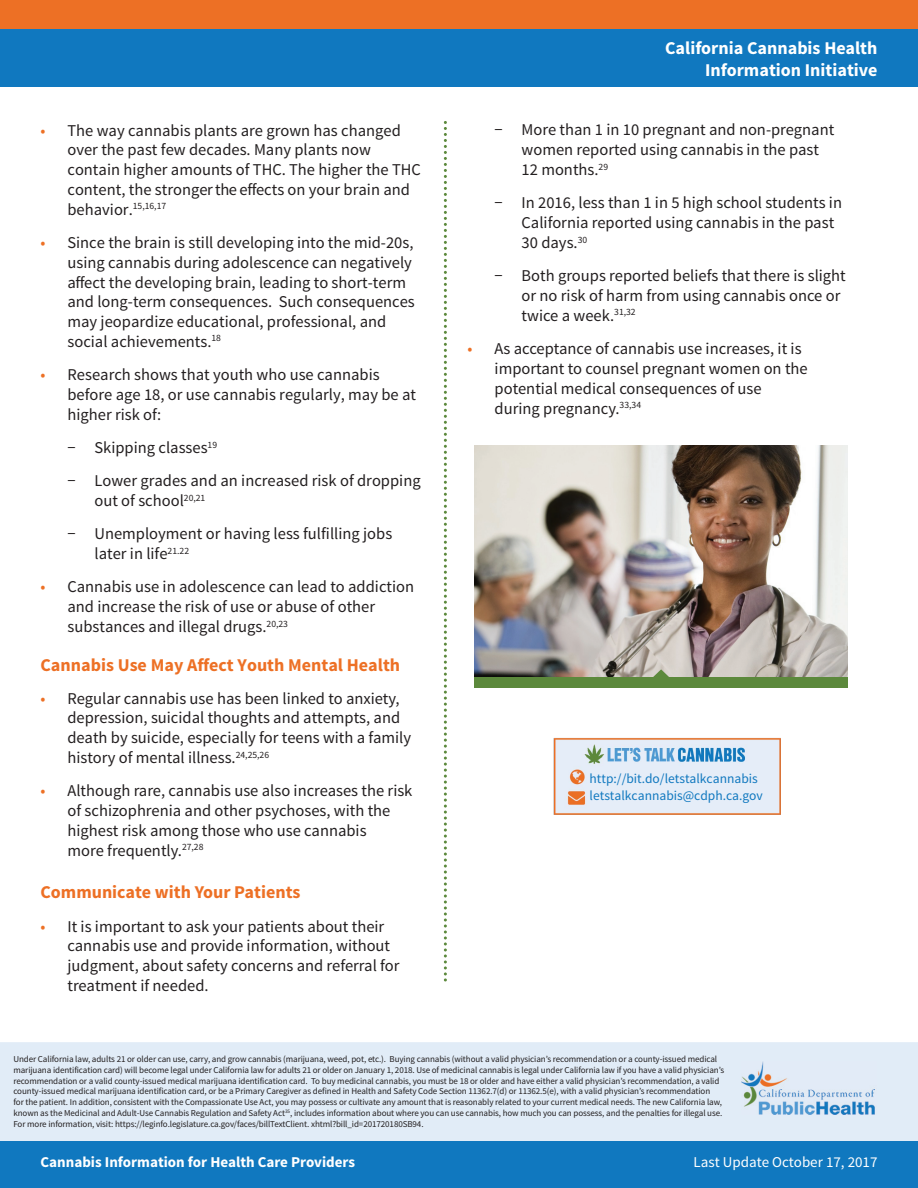
<style>
.page{position:relative;width:918px;height:1188px;background:#fff}
.page>*{position:absolute;margin:0;border:0;box-sizing:border-box;transform-origin:0 0}
.t1{font:700 18px "Source Sans Pro";color:#ed7025}
.t2{font:700 18px/21.6px "Source Sans Pro";color:#fff;text-align:right}
.t3{font:16.5px/19.8px "Source Sans Pro";color:#231f20}
.t4{font:700 15px "Source Sans Pro";color:#fff}
.t5{font:15px "Source Sans Pro";color:#fff}
.t6{font:13.5px/16.6px "Source Sans Pro";color:#1078bf}
.t7{font:9px/10.8px "Source Sans Pro";letter-spacing:-.01em;color:#231f20}
.s1{color:#ed7025}
</style>
<div class="page">
<div style="left:0;top:1042px;width:918px;height:100px;background:#e1ecf7"></div>
<div style="left:0;top:0;width:918px;height:40px;background:#ed7025"></div>
<div style="left:0;top:29px;width:918px;height:58px;background:#1078bf"></div>
<svg style="left:444px;top:121px;width:3px;height:860px"></svg>
<div style="left:0;top:1142px;width:918px;height:46px;background:#1078bf"></div>
<img style="left:474px;top:446px;width:374px;height:231px">
<div style="left:474px;top:677px;width:374px;height:11px;background:#5c893c"></div>
<svg style="left:652px;top:669px;width:18px;height:8px"></svg>
<img style="left:553px;top:738px;width:228px;height:77px">
<img style="left:741px;top:1062px;width:136px;height:52px">
<p class="t3" style="left:67px;top:120px;width:355px;text-indent:-27px"><span class="s1">•</span> The way cannabis plants are grown has changed over the past few decades. Many plants now contain higher amounts of THC. The higher the THC content, the stronger the effects on your brain and behavior.<sup>15,16,17</sup></p>
<p class="t3" style="left:67px;top:233px;width:349px;text-indent:-27px"><span class="s1">•</span> Since the brain is still developing into the mid-20s, using cannabis during adolescence can negatively affect the developing brain, leading to short-term and long-term consequences. Such consequences may jeopardize educational, professional, and social achievements.<sup>18</sup></p>
<p class="t3" style="left:67px;top:365px;width:350px;text-indent:-27px"><span class="s1">•</span> Research shows that youth who use cannabis before age 18, or use cannabis regularly, may be at higher risk of:</p>
<p class="t3" style="left:67px;top:431px;width:355px;line-height:33.3px">− Skipping classes<sup>19<br></sup>− Lower grades and an increased risk of dropping</p>
<p class="t3" style="left:67px;top:484px;width:326px;line-height:33.3px;text-indent:27px">out of school<sup>20,21<br></sup>− Unemployment or having less fulfilling jobs</p>
<p class="t3" style="left:94px;top:544px;width:96px">later in life<sup>21.22</sup></p>
<p class="t3" style="left:67px;top:577px;width:348px;text-indent:-27px"><span class="s1">•</span> Cannabis use in adolescence can lead to addiction and increase the risk of use or abuse of other substances and illegal drugs.<sup>20,23</sup></p>
<p class="t1" style="left:40px;top:653px;width:361px">Cannabis Use May Affect Youth Mental Health</p>
<p class="t3" style="left:67px;top:689px;width:345px;text-indent:-27px"><span class="s1">•</span> Regular cannabis use has been linked to anxiety, depression, suicidal thoughts and attempts, and death by suicide, especially for teens with a family history of mental illness.<sup>24,25,26</sup></p>
<p class="t3" style="left:67px;top:781px;width:346px;text-indent:-27px"><span class="s1">•</span> Although rare, cannabis use also increases the risk of schizophrenia and other psychoses, with the highest risk among those who use cannabis<br>more frequently.<sup>27,28</sup></p>
<p class="t1" style="left:40px;top:881px;width:262px">Communicate with Your Patients</p>
<p class="t3" style="left:67px;top:917px;width:334px;text-indent:-27px"><span class="s1">•</span> It is important to ask your patients about their cannabis use and provide information, without judgment, about safety concerns and referral for treatment if needed.</p>
<p class="t2" style="left:665px;top:38px;width:214px">California Cannabis Health<br>Information Initiative</p>
<p class="t3" style="left:522px;top:120px;width:314px;text-indent:-27px">− More than 1 in 10 pregnant and non-pregnant women reported using cannabis in the past<br>12 months.<sup>29</sup></p>
<p class="t3" style="left:522px;top:193px;width:322px;text-indent:-27px">− In 2016, less than 1 in 5 high school students in<br>California reported using cannabis in the past<br>30 days.<sup>30</sup></p>
<p class="t3" style="left:522px;top:266px;width:326px;text-indent:-27px">− Both groups reported beliefs that there is slight or no risk of harm from using cannabis once or twice a week.<sup>31,32</sup></p>
<p class="t3" style="left:495px;top:339px;width:315px;text-indent:-27px"><span class="s1">•</span> As acceptance of cannabis use increases, it is important to counsel pregnant women on the potential medical consequences of use during pregnancy.<sup>33,34</sup></p>
<p class="t6" style="left:590px;top:771px;width:175px">http://bit.do/letstalkcannabis letstalkcannabis@cdph.ca.gov</p>
<p class="t7" style="left:13px;top:1054px;width:712px">Under California law, adults 21 or older can use, carry, and grow cannabis (marijuana, weed, pot, etc.). Buying cannabis (without a valid physician’s recommendation or a county-issued medical marijuana identification card) will become legal under California law for adults 21 or older on January 1, 2018. Use of medicinal cannabis is legal under California law if you have a valid physician’s recommendation or a valid county-issued medical marijuana identification card. To buy medicinal cannabis, you must be 18 or older and have either a valid physician’s recommendation, a valid county-issued medical marijuana identification card, or be a Primary Caregiver as defined in Health and Safety Code Section 11362.7(d) or 11362.5(e), with a valid physician’s recommendation<br>for the patient. In addition, consistent with the Compassionate Use Act, you may possess or cultivate any amount that is reasonably related to your current medical needs. The new California law, known as the Medicinal and Adult-Use Cannabis Regulation and Safety Act<sup>35</sup>, includes information about where you can use cannabis, how much you can possess, and the penalties for illegal use.<br>For more information, visit: https://leginfo.legislature.ca.gov/faces/billTextClient. xhtml?bill_id=201720180SB94.</p>
<p class="t4" style="left:40px;top:1152px;width:316px">Cannabis Information for Health Care Providers</p>
<p class="t5" style="left:694px;top:1153px;width:185px">Last Update October 17, 2017</p>
</div>
